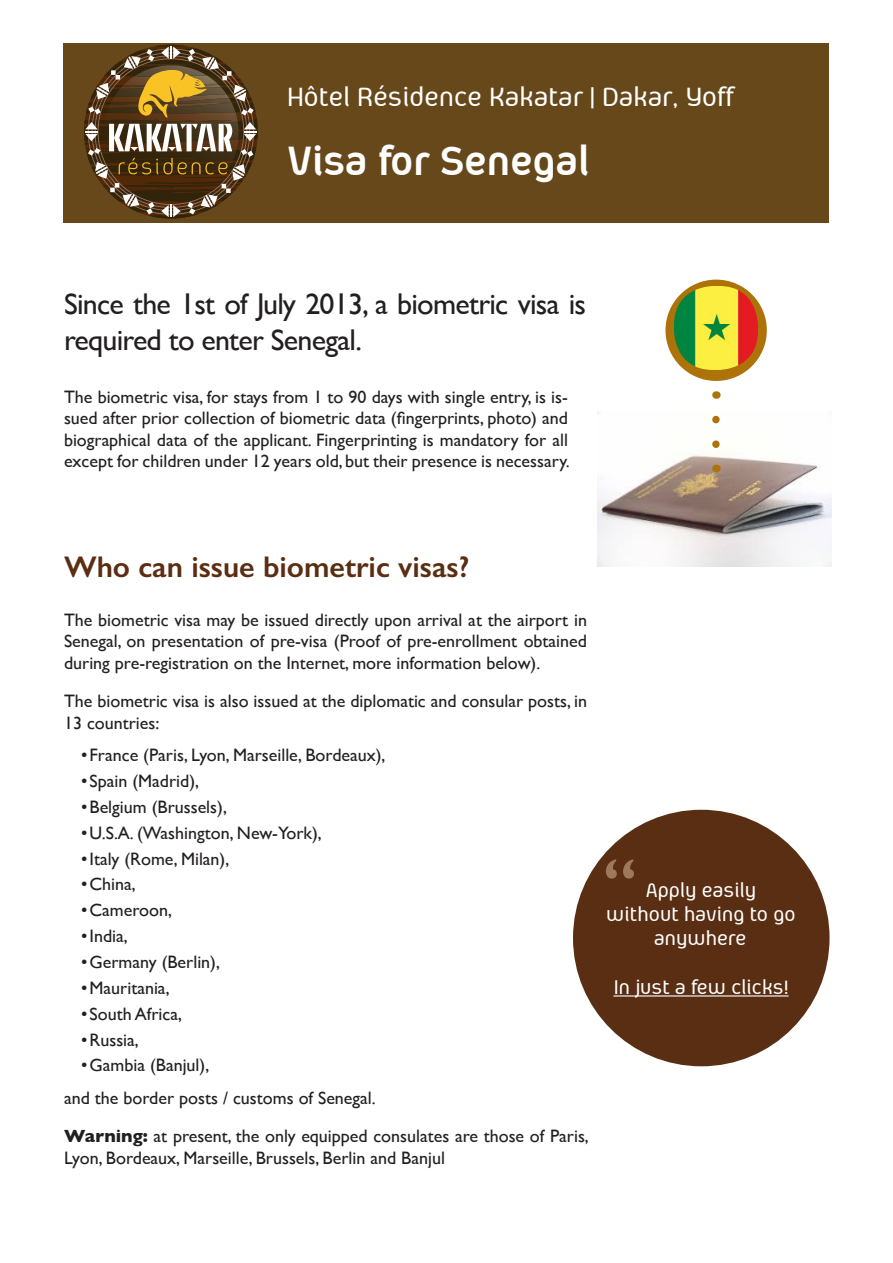
<style>
.page{position:relative;width:893px;height:1263px;background:#fff}
.page>*{position:absolute;margin:0;border:0;box-sizing:border-box;transform-origin:0 0}
.t1{font:600 69px "Gill Sans";color:#9e7859}
.t2{font:700 46.5px "Aeroportal";color:#fff}
.t3{font:30px/36px "Gill Sans";letter-spacing:-.025em;color:#231f20}
.t4{font:500 30px "Aeroportal";color:#fff}
.t5{font:600 30px "Gill Sans";color:#592e12}
.t6{font:500 22.5px/24px "Aeroportal";color:#fff;text-align:center}
.t7{font:18px/21.6px "Gill Sans";color:#231f20}
.s1{font-weight:700}
</style>
<div class="page">
<div style="left:665px;top:280px;width:102px;height:101px;background:#ae7308;border-radius:50%"></div>
<div style="left:64px;top:43px;width:765px;height:180px;background:#66481a"></div>
<img style="left:674px;top:286px;width:84px;height:84px">
<div style="left:573px;top:810px;width:256px;height:256px;background:#592e12;border-radius:50%"></div>
<hr style="left:613px;top:995px;width:175px;height:1px;background:#fff">
<img style="left:598px;top:411px;width:233px;height:155px">
<svg style="left:712px;top:419px;width:8px;height:37px"></svg>
<svg style="left:84px;top:45px;width:174px;height:174px"></svg>
<h3 class="t4" style="left:287px;top:82px;width:448px">Hôtel Résidence Kakatar | Dakar, Yoff</h3>
<h2 class="t2" style="left:287px;top:136px;width:304px">Visa for Senegal</h2>
<h3 class="t3" style="left:64px;top:286px;width:524px">Since the 1st of July 2013, a biometric visa is required to enter Senegal.</h3>
<p class="t7" style="left:64px;top:385px;width:507px;text-align:justify">The biometric visa, for stays from 1 to 90 days with single entry, is is&shy;sued after prior collection of biometric data (fingerprints, photo) and biographical data of the applicant. Fingerprinting is mandatory for all except for children under 12 years old, but their presence is necessary.</p>
<h3 class="t5" style="left:64px;top:549px;width:407px">Who can issue biometric visas?</h3>
<p class="t7" style="left:64px;top:608px;width:524px;text-align:justify">The biometric visa may be issued directly upon arrival at the airport in Senegal, on presentation of pre-visa (Proof of pre-enrollment obtained during pre-registration on the Internet, more information below).</p>
<p class="t7" style="left:64px;top:690px;width:524px">The biometric visa is also issued at the diplomatic and consular posts, in<br>13 countries:</p>
<p class="t7" style="left:81px;top:744px;width:306px">• France (Paris, Lyon, Marseille, Bordeaux),</p>
<p class="t7" style="left:81px;top:770px;width:120px">• Spain (Madrid),</p>
<p class="t7" style="left:81px;top:796px;width:147px">•Belgium (Brussels),</p>
<p class="t7" style="left:81px;top:822px;width:242px">•U.S.A. (Washington, New-York),</p>
<p class="t7" style="left:81px;top:847px;width:150px">•Italy (Rome, Milan),</p>
<p class="t7" style="left:81px;top:873px;width:56px">•China,</p>
<p class="t7" style="left:81px;top:899px;width:92px">•Cameroon,</p>
<p class="t7" style="left:81px;top:925px;width:48px">•India,</p>
<p class="t7" style="left:81px;top:951px;width:140px">•Germany (Berlin),</p>
<p class="t7" style="left:81px;top:977px;width:90px">•Mauritania,</p>
<p class="t7" style="left:81px;top:1003px;width:102px">• South Africa,</p>
<p class="t7" style="left:81px;top:1028px;width:59px">•Russia,</p>
<p class="t7" style="left:64px;top:1049px;width:313px;line-height:32.2px;text-indent:17px">•Gambia (Banjul),<br>and the border posts / customs of Senegal.</p>
<p class="t7" style="left:64px;top:1125px;width:526px"><span class="s1">Warning:</span> at present, the only equipped consulates are those of Paris,<br>Lyon, Bordeaux, Marseille, Brussels, Berlin and Banjul</p>
<h1 class="t1" style="left:603px;top:842px;width:36px">“</h1>
<p class="t6" style="left:606px;top:877px;width:191px">Apply easily<br>without having to go anywhere</p>
<p class="t6" style="left:613px;top:975px;width:177px">In just a few clicks!</p>
</div>
